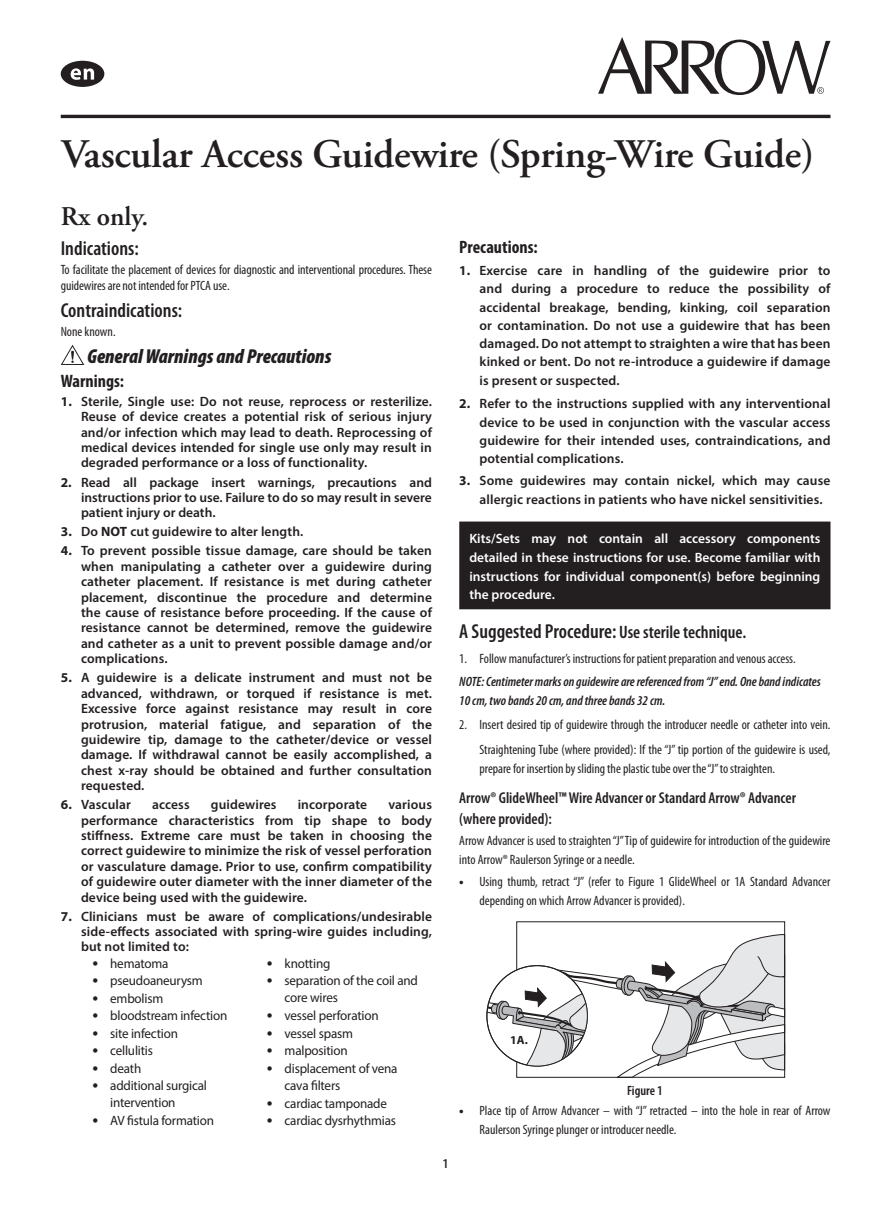
<style>
.page{position:relative;width:891px;height:1215px;background:#fff}
.page>*{position:absolute;margin:0;border:0;box-sizing:border-box;transform-origin:0 0}
.t1{font:600 40.5px "Adobe Garamond Pro";letter-spacing:-.005em;color:#231f20}
.t2{font:600 27px "Adobe Garamond Pro";color:#231f20}
.t3{font:600 condensed 20.25px "Myriad Pro";color:#231f20}
.t4{font:italic 900 condensed 20.25px "Myriad Pro";color:#231f20}
.t5{font:700 condensed 18px "Myriad Pro";color:#231f20}
.t6{font:600 condensed 15.75px/21.2px "Myriad Pro";color:#231f20}
.t7{font:600 13.5px/15.3px "Myriad Pro";letter-spacing:.01em;color:#231f20;text-align:justify}
.t8{font:condensed 13.5px/18.9px "Myriad Pro";color:#231f20}
.t9{font:13.5px/17.6px "Myriad Pro";letter-spacing:-.015em;color:#231f20}
.t10{font:600 13.5px/18.9px "Myriad Pro";color:#fff;text-align:justify}
.t11{font:italic 600 condensed 13.5px/18.9px "Myriad Pro";color:#231f20}
.t12{font:600 condensed 13.5px "Myriad Pro";color:#231f20}
.t13{font:700 11.92px "Myriad Pro";color:#231f20}
.s1{font-weight:700}
.s2{font-size:18px}
.s3{font-weight:700;font-stretch:normal}
.s4{font-family:"Letter Gothic Std";font-size:18px}
</style>
<div class="page">
<svg style="left:598px;top:37px;width:233px;height:58px"></svg>
<hr style="left:61px;top:115px;width:770px;height:3px;background:#231f20">
<svg style="left:61px;top:345px;width:23px;height:20px"></svg>
<div style="left:459px;top:522px;width:372px;height:87px;background:#231f20"></div>
<svg style="left:487px;top:934px;width:298px;height:144px"></svg>
<div style="left:61px;top:61px;width:43px;height:26px;background:#231f20;border-radius:50%"></div>
<svg style="left:71px;top:68px;width:23px;height:12px"></svg>
<h1 class="t1" style="left:62px;top:131px;width:754px">Vascular Access Guidewire (Spring-Wire Guide)</h1>
<h2 class="t2" style="left:61px;top:201px;width:89px">Rx only.</h2>
<h3 class="t3" style="left:61px;top:236px;width:80px">Indications:</h3>
<p class="t8" style="left:61px;top:262px;width:373px;line-height:16px">To facilitate the placement of devices for diagnostic and interventional procedures. These guidewires are not intended for PTCA use.</p>
<h3 class="t3" style="left:61px;top:298px;width:123px">Contraindications:</h3>
<p class="t8" style="left:61px;top:322px;width:56px">None known.</p>
<h3 class="t4" style="left:87px;top:343px;width:246px">General Warnings and Precautions</h3>
<h3 class="t5" style="left:61px;top:370px;width:65px">Warnings:</h3>
<p class="t7" style="left:81px;top:393px;width:353px;text-indent:-20px"><span class="s1">1.</span> Sterile, Single use: Do not reuse, reprocess or resterilize.<br>Reuse of device creates a potential risk of serious injury and/or infection which may lead to death. Reprocessing of medical devices intended for single use only may result in degraded performance or a loss of functionality.</p>
<p class="t7" style="left:81px;top:474px;width:352px;text-indent:-20px"><span class="s1">2.</span> Read all package insert warnings, precautions and instructions prior to use. Failure to do so may result in severe patient injury or death.</p>
<p class="t7" style="left:61px;top:524px;width:244px"><span class="s1">3.</span> Do <span class="s1">NOT</span> cut guidewire to alter length.</p>
<p class="t7" style="left:81px;top:543px;width:353px;text-indent:-20px"><span class="s1">4.</span> To prevent possible tissue damage, care should be taken when manipulating a catheter over a guidewire during catheter placement. If resistance is met during catheter placement, discontinue the procedure and determine the cause of resistance before proceeding. If the cause of resistance cannot be determined, remove the guidewire and catheter as a unit to prevent possible damage and/or complications.</p>
<p class="t7" style="left:81px;top:670px;width:353px;text-indent:-20px"><span class="s1">5.</span> A guidewire is a delicate instrument and must not be advanced, withdrawn, or torqued if resistance is met.<br>Excessive force against resistance may result in core protrusion, material fatigue, and separation of the guidewire tip, damage to the catheter/device or vessel damage. If withdrawal cannot be easily accomplished, a chest x-ray should be obtained and further consultation requested.</p>
<p class="t7" style="left:61px;top:797px;width:72px"><span class="s1">6.</span> Vascular</p>
<p class="t7" style="left:152px;top:797px;width:39px">access</p>
<p class="t7" style="left:211px;top:797px;width:67px">guidewires</p>
<p class="t7" style="left:298px;top:797px;width:71px">incorporate</p>
<h3 class="t5" style="left:459px;top:236px;width:80px">Precautions:</h3>
<p class="t7" style="left:480px;top:261px;width:353px;line-height:18.2px;text-indent:-20px"><span class="s1">1.</span> Exercise care in handling of the guidewire prior to and during a procedure to reduce the possibility of accidental breakage, bending, kinking, coil separation or contamination. Do not use a guidewire that has been damaged. Do not attempt to straighten a wire that has been kinked or bent. Do not re-introduce a guidewire if damage is present or suspected.</p>
<p class="t7" style="left:480px;top:394px;width:353px;line-height:18.2px;text-indent:-20px"><span class="s1">2.</span> Refer to the instructions supplied with any interventional device to be used in conjunction with the vascular access guidewire for their intended uses, contraindications, and potential complications.</p>
<p class="t7" style="left:480px;top:471px;width:353px;line-height:18.9px;text-indent:-20px"><span class="s1">3.</span> Some guidewires may contain nickel, which may cause allergic reactions in patients who have nickel sensitivities.</p>
<p class="t10" style="left:469px;top:529px;width:353px">Kits/Sets may not contain all accessory components detailed in these instructions for use. Become familiar with instructions for individual component(s) before beginning the procedure.</p>
<h3 class="t3" style="left:459px;top:619px;width:289px">A Suggested Procedure: <span class="s2">Use sterile technique.</span></h3>
<p class="t8" style="left:459px;top:649px;width:338px">1. Follow manufacturer’s instructions for patient preparation and venous access.</p>
<p class="t11" style="left:459px;top:672px;width:363px">NOTE: Centimeter marks on guidewire are referenced from “J” end. One band indicates<br>10 cm, two bands 20 cm, and three bands 32 cm.</p>
<p class="t8" style="left:459px;top:711px;width:373px;line-height:25.7px;text-align:right">2. Insert desired tip of guidewire through the introducer needle or catheter into vein.<br>Straightening Tube (where provided): If the “J” tip portion of the guidewire is used,</p>
<p class="t8" style="left:480px;top:759px;width:297px">prepare for insertion by sliding the plastic tube over the “J” to straighten.</p>
<p class="t6" style="left:459px;top:787px;width:338px">Arrow® GlideWheel™ Wire Advancer or Standard Arrow® Advancer (where provided):</p>
<p class="t8" style="left:459px;top:831px;width:373px">Arrow Advancer is used to straighten “J” Tip of guidewire for introduction of the guidewire into Arrow® Raulerson Syringe or a needle.</p>
<p class="t8" style="left:480px;top:872px;width:353px;text-indent:-20px"><span class="s3">•</span> Using thumb, retract “J” (refer to Figure 1 GlideWheel or 1A Standard Advancer depending on which Arrow Advancer is provided).</p>
<p class="t7" style="left:81px;top:797px;width:353px;text-indent:307px">various performance characteristics from tip shape to body stiffness. Extreme care must be taken in choosing the correct guidewire to minimize the risk of vessel perforation or vasculature damage. Prior to use, confirm compatibility of guidewire outer diameter with the inner diameter of the device being used with the guidewire.</p>
<p class="t7" style="left:81px;top:908px;width:353px;text-indent:-20px"><span class="s1">7.</span> Clinicians must be aware of complications/undesirable side-effects associated with spring-wire guides including, but not limited to:</p>
<p class="t9" style="left:90px;top:954px;width:80px"><span class="s4">•</span> hematoma</p>
<p class="t9" style="left:90px;top:971px;width:114px"><span class="s4">•</span> pseudoaneurysm</p>
<p class="t9" style="left:90px;top:989px;width:75px"><span class="s4">•</span> embolism</p>
<p class="t9" style="left:90px;top:1006px;width:139px"><span class="s4">•</span> bloodstream infection</p>
<p class="t9" style="left:90px;top:1024px;width:89px"><span class="s4">•</span> site infection</p>
<p class="t9" style="left:90px;top:1041px;width:64px"><span class="s4">•</span> cellulitis</p>
<p class="t9" style="left:90px;top:1059px;width:53px"><span class="s4">•</span> death</p>
<p class="t9" style="left:110px;top:1076px;width:98px;text-indent:-20px"><span class="s4">•</span> additional surgical intervention</p>
<p class="t9" style="left:90px;top:1111px;width:126px"><span class="s4">•</span> AV fistula formation</p>
<p class="t9" style="left:264px;top:954px;width:68px"><span class="s4">•</span> knotting</p>
<p class="t9" style="left:285px;top:971px;width:135px;text-indent:-20px"><span class="s4">•</span> separation of the coil and core wires</p>
<p class="t9" style="left:264px;top:1006px;width:116px"><span class="s4">•</span> vessel perforation</p>
<p class="t9" style="left:264px;top:1024px;width:90px"><span class="s4">•</span> vessel spasm</p>
<p class="t9" style="left:264px;top:1041px;width:85px"><span class="s4">•</span> malposition</p>
<p class="t9" style="left:285px;top:1059px;width:115px;text-indent:-20px"><span class="s4">•</span> displacement of vena cava filters</p>
<p class="t9" style="left:264px;top:1094px;width:124px"><span class="s4">•</span> cardiac tamponade</p>
<p class="t9" style="left:264px;top:1111px;width:133px"><span class="s4">•</span> cardiac dysrhythmias</p>
<p class="t13" style="left:510px;top:1032px;width:19px">1A.</p>
<p class="t12" style="left:627px;top:1082px;width:37px">Figure 1</p>
<p class="t8" style="left:480px;top:1101px;width:353px;text-indent:-20px"><span class="s3">•</span> Place tip of Arrow Advancer – with “J” retracted – into the hole in rear of Arrow<br>Raulerson Syringe plunger or introducer needle.</p>
<p class="t12" style="left:443px;top:1156px;width:7px">1</p>
</div>
